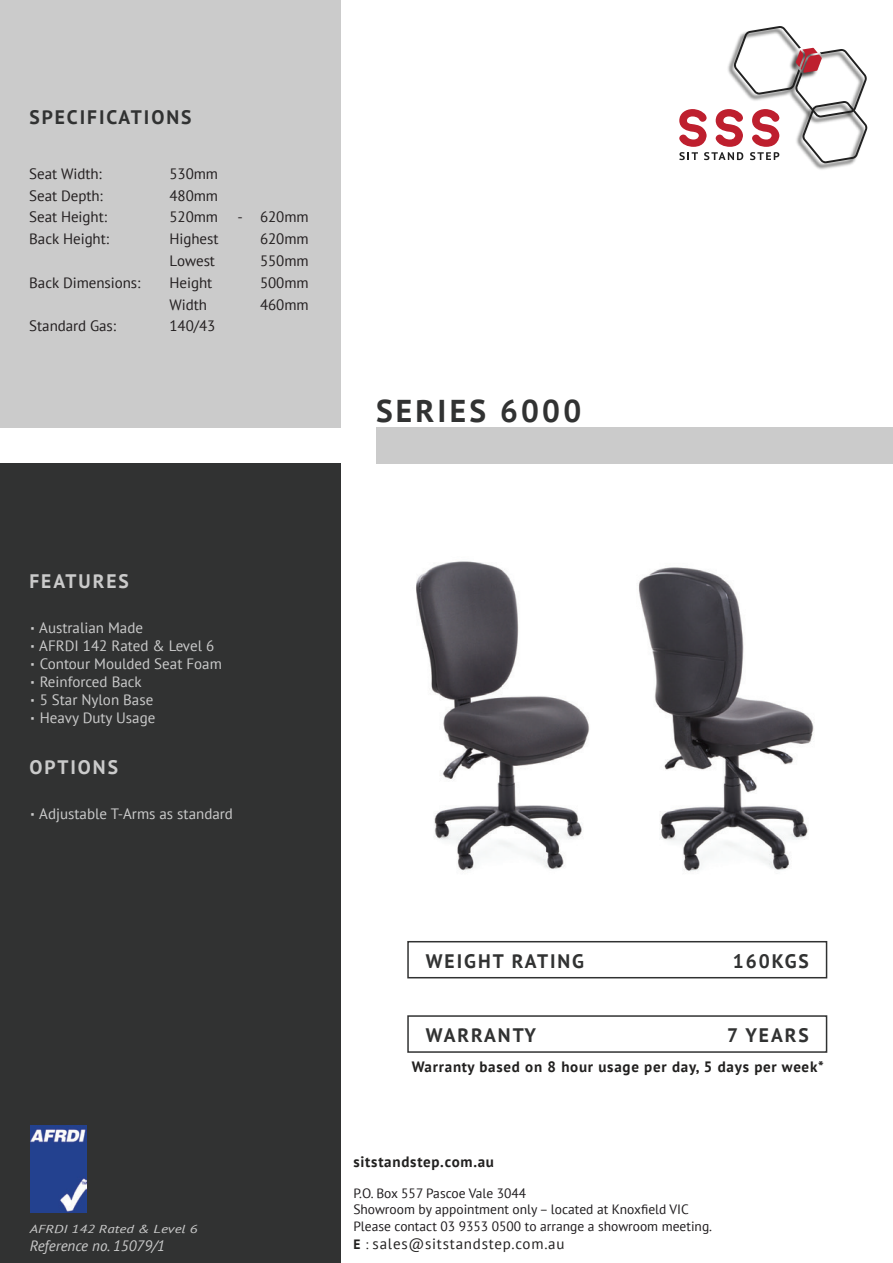
<style>
.page{position:relative;width:893px;height:1263px;background:#fff}
.page>*{position:absolute;margin:0;border:0;box-sizing:border-box;transform-origin:0 0}
.t1{font:700 31.5px "PT Sans";letter-spacing:.1em;color:#313232}
.t2{font:700 19.5px "PT Sans";letter-spacing:.1em;color:#313232}
.t3{font:700 19.5px "PT Sans";letter-spacing:.1em;color:#cbcbcb}
.t4{font:15px "PT Sans";letter-spacing:-.005em;color:#231f20}
.t5{font:15px "PT Sans";color:#cbcbcb}
.t6{font:700 15px "PT Sans";letter-spacing:.05em;color:#21201f}
.t7{font:15px "PT Sans";letter-spacing:.05em;color:#222120}
.t8{font:italic 15px "PT Sans";color:#cbcbcb}
.t9{font:700 15px "PT Sans";letter-spacing:.05em;color:#222120}
.t10{font:13.5px/16.2px "PT Sans";color:#1f1c1e}
.t11{font:italic 11.55px "PT Sans";color:#cbcbcb;scale:1.3 1}
.s1{font-family:"Calibri";font-weight:300}
.s2{font-weight:700;font-size:13.5px}
.s3{font-size:13.5px}
</style>
<div class="page">
<img style="left:638px;top:567px;width:176px;height:305px">
<img style="left:340px;top:511px;width:250px;height:374px">
<div style="left:376px;top:428px;width:517px;height:36px;background:#cbcbcb"></div>
<div style="left:407px;top:941px;width:420px;height:37px;border:2px solid #313232"></div>
<div style="left:407px;top:1015px;width:420px;height:38px;border:2px solid #313232"></div>
<div style="left:0;top:464px;width:340px;height:799px;background:#313232"></div>
<div style="left:0;top:0;width:340px;height:428px;background:#cbcbcb"></div>
<img style="left:30px;top:1125px;width:57px;height:88px">
<img style="left:812px;top:163px;width:41px;height:7px">
<svg style="left:679px;top:26px;width:189px;height:137px"></svg>
<h2 class="t2" style="left:29px;top:105px;width:164px">SPECIFICATIONS</h2>
<p class="t4" style="left:29px;top:164px;width:74px">Seat Width:</p>
<p class="t4" style="left:170px;top:164px;width:50px">530mm</p>
<p class="t4" style="left:29px;top:186px;width:75px">Seat Depth:</p>
<p class="t4" style="left:170px;top:186px;width:50px">480mm</p>
<p class="t4" style="left:29px;top:208px;width:79px">Seat Height:</p>
<p class="t4" style="left:170px;top:208px;width:50px">520mm</p>
<p class="t4" style="left:237px;top:208px;width:73px">- 620mm</p>
<p class="t4" style="left:29px;top:229px;width:81px">Back Height:</p>
<p class="t4" style="left:170px;top:229px;width:51px">Highest</p>
<p class="t4" style="left:260px;top:229px;width:50px">620mm</p>
<p class="t4" style="left:170px;top:251px;width:47px">Lowest</p>
<p class="t4" style="left:260px;top:251px;width:50px">550mm</p>
<p class="t4" style="left:29px;top:273px;width:113px">Back Dimensions:</p>
<p class="t4" style="left:170px;top:273px;width:44px">Height</p>
<p class="t4" style="left:260px;top:273px;width:50px">500mm</p>
<p class="t4" style="left:170px;top:295px;width:39px">Width</p>
<p class="t4" style="left:260px;top:295px;width:50px">460mm</p>
<p class="t4" style="left:29px;top:316px;width:88px">Standard Gas:</p>
<p class="t4" style="left:170px;top:316px;width:47px">140/43</p>
<h1 class="t1" style="left:376px;top:390px;width:207px">SERIES 6000</h1>
<h2 class="t3" style="left:29px;top:568px;width:101px">FEATURES</h2>
<p class="t5" style="left:29px;top:618px;width:115px"><span class="s1">▪</span> Australian Made</p>
<p class="t5" style="left:29px;top:636px;width:186px"><span class="s1">▪</span> AFRDI 142 Rated &amp; Level 6</p>
<p class="t5" style="left:29px;top:654px;width:194px"><span class="s1">▪</span> Contour Moulded Seat Foam</p>
<p class="t5" style="left:29px;top:672px;width:114px"><span class="s1">▪</span> Reinforced Back</p>
<p class="t5" style="left:29px;top:690px;width:125px"><span class="s1">▪</span> 5 Star Nylon Base</p>
<p class="t5" style="left:29px;top:708px;width:127px"><span class="s1">▪</span> Heavy Duty Usage</p>
<h2 class="t3" style="left:29px;top:754px;width:90px">OPTIONS</h2>
<p class="t5" style="left:29px;top:804px;width:205px"><span class="s1">▪</span> Adjustable T-Arms as standard</p>
<p class="t11" style="left:30px;top:1222px;width:130px">AFRDI 142 Rated &amp; Level 6</p>
<p class="t8" style="left:30px;top:1236px;width:137px">Reference no. 15079/1</p>
<h2 class="t2" style="left:426px;top:948px;width:160px">WEIGHT RATING</h2>
<h2 class="t2" style="left:733px;top:948px;width:78px">160KGS</h2>
<h2 class="t2" style="left:426px;top:1022px;width:111px">WARRANTY</h2>
<h2 class="t2" style="left:727px;top:1022px;width:83px">7 YEARS</h2>
<p class="t6" style="left:412px;top:1057px;width:414px">Warranty based on 8 hour usage per day, 5 days per week*</p>
<p class="t9" style="left:353px;top:1151px;width:142px">sitstandstep.com.au</p>
<p class="t10" style="left:353px;top:1185px;width:360px">P.O. Box 557 Pascoe Vale 3044<br>Showroom by appointment only – located at Knoxfield VIC<br>Please contact 03 9353 0500 to arrange a showroom meeting.</p>
<p class="t7" style="left:353px;top:1234px;width:213px"><span class="s2">E</span> <span class="s3">:</span> sales@sitstandstep.com.au</p>
</div>
